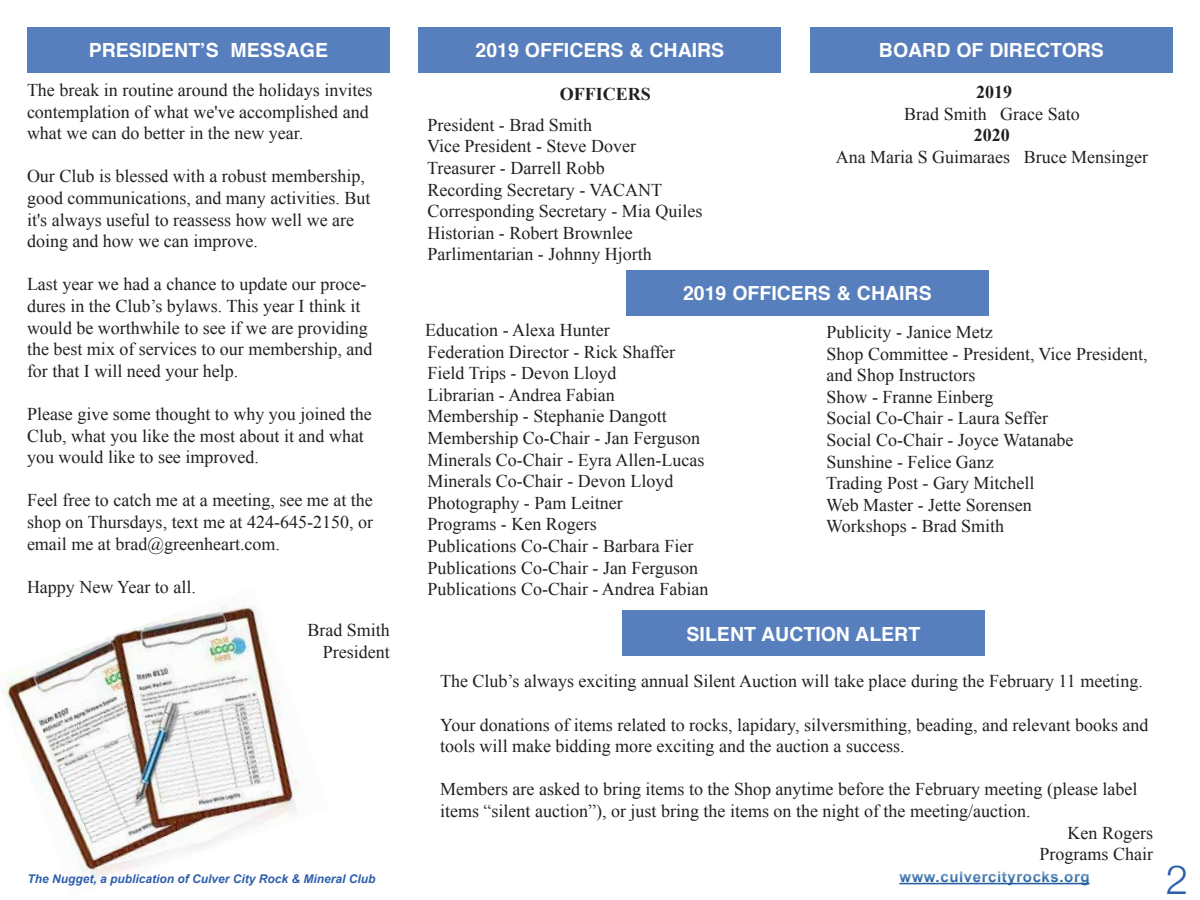
<style>
.page{position:relative;width:1200px;height:900px;background:#fff}
.page>*{position:absolute;margin:0;border:0;box-sizing:border-box;transform-origin:0 0}
.t1{font:300 40.5px "Helvetica Neue";color:#2e5fac}
.t2{font:700 19.5px "Helvetica";color:#fff}
.t3{font:18px/21.6px "Times New Roman";color:#231f20}
.t4{font:700 18px "Times New Roman";color:#231f20}
.t5{font:700 15px "Arial";letter-spacing:.04em;color:#215e9e}
.t6{font:italic 700 12px "Arial";color:#2e5fac}
</style>
<div class="page">
<img style="left:0;top:605px;width:299px;height:275px">
<div style="left:27px;top:27px;width:363px;height:45px;background:#587fbd"></div>
<hr style="left:899px;top:883px;width:191px;height:1px;background:#215e9e">
<div style="left:418px;top:27px;width:363px;height:45px;background:#587fbd"></div>
<div style="left:626px;top:270px;width:363px;height:45px;background:#587fbd"></div>
<div style="left:810px;top:27px;width:363px;height:45px;background:#587fbd"></div>
<div style="left:622px;top:611px;width:363px;height:45px;background:#587fbd"></div>
<p class="t2" style="left:89px;top:34px;width:241px">PRESIDENT’S MESSAGE</p>
<p class="t3" style="left:27px;top:79px;width:347px">The break in routine around the holidays invites contemplation of what we've accomplished and what we can do better in the new year.</p>
<p class="t3" style="left:27px;top:165px;width:345px">Our Club is blessed with a robust membership, good communications, and many activities. But it's always useful to reassess how well we are doing and how we can improve.</p>
<p class="t3" style="left:27px;top:273px;width:347px">Last year we had a chance to update our proce&shy;dures in the Club’s bylaws. This year I think it would be worthwhile to see if we are providing the best mix of services to our membership, and for that I will need your help.</p>
<p class="t3" style="left:27px;top:403px;width:346px">Please give some thought to why you joined the<br>Club, what you like the most about it and what you would like to see improved.</p>
<p class="t3" style="left:27px;top:489px;width:348px;text-align:justify">Feel free to catch me at a meeting, see me at the shop on Thursdays, text me at 424-645-2150, or email me at brad@greenheart.com.</p>
<p class="t3" style="left:27px;top:576px;width:170px">Happy New Year to all.</p>
<p class="t3" style="left:307px;top:619px;width:84px;text-align:right">Brad Smith<br>President</p>
<p class="t2" style="left:476px;top:34px;width:250px">2019 OFFICERS &amp; CHAIRS</p>
<p class="t4" style="left:560px;top:82px;width:93px">OFFICERS</p>
<p class="t3" style="left:427px;top:114px;width:277px">President - Brad Smith<br>Vice President - Steve Dover<br>Treasurer - Darrell Robb<br>Recording Secretary - VACANT<br>Corresponding Secretary - Mia Quiles<br>Historian - Robert Brownlee<br>Parlimentarian - Johnny Hjorth</p>
<p class="t2" style="left:879px;top:34px;width:227px">BOARD OF DIRECTORS</p>
<p class="t4" style="left:976px;top:80px;width:37px">2019</p>
<p class="t3" style="left:904px;top:103px;width:177px">Brad Smith Grace Sato</p>
<p class="t4" style="left:974px;top:123px;width:37px">2020</p>
<p class="t3" style="left:836px;top:146px;width:314px">Ana Maria S Guimaraes Bruce Mensinger</p>
<p class="t2" style="left:683px;top:277px;width:250px">2019 OFFICERS &amp; CHAIRS</p>
<p class="t3" style="left:425px;top:319px;width:285px">Education - Alexa Hunter<br>Federation Director - Rick Shaffer<br>Field Trips - Devon Lloyd<br>Librarian - Andrea Fabian<br>Membership - Stephanie Dangott<br>Membership Co-Chair - Jan Ferguson<br>Minerals Co-Chair - Eyra Allen-Lucas<br>Minerals Co-Chair - Devon Lloyd<br>Photography - Pam Leitner<br>Programs - Ken Rogers<br>Publications Co-Chair - Barbara Fier<br>Publications Co-Chair - Jan Ferguson<br>Publications Co-Chair - Andrea Fabian</p>
<p class="t3" style="left:826px;top:321px;width:323px">Publicity - Janice Metz<br>Shop Committee - President, Vice President, and Shop Instructors<br>Show - Franne Einberg<br>Social Co-Chair - Laura Seffer<br>Social Co-Chair - Joyce Watanabe<br>Sunshine - Felice Ganz<br>Trading Post - Gary Mitchell<br>Web Master - Jette Sorensen<br>Workshops - Brad Smith</p>
<p class="t2" style="left:687px;top:618px;width:235px">SILENT AUCTION ALERT</p>
<p class="t3" style="left:440px;top:670px;width:704px">The Club’s always exciting annual Silent Auction will take place during the February 11 meeting.</p>
<p class="t3" style="left:440px;top:714px;width:710px">Your donations of items related to rocks, lapidary, silversmithing, beading, and relevant books and tools will make bidding more exciting and the auction a success.</p>
<p class="t3" style="left:440px;top:778px;width:699px">Members are asked to bring items to the Shop anytime before the February meeting (please label</p>
<p class="t3" style="left:440px;top:800px;width:592px">items “silent auction”), or just bring the items on the night of the meeting/auction.</p>
<p class="t3" style="left:1068px;top:822px;width:87px">Ken Rogers</p>
<p class="t3" style="left:1040px;top:843px;width:115px">Programs Chair</p>
<p class="t6" style="left:28px;top:871px;width:350px">The Nugget, a publication of Culver City Rock &amp; Mineral Club</p>
<p class="t5" style="left:899px;top:867px;width:192px">www.culvercityrocks.org</p>
<h1 class="t1" style="left:1166px;top:847px;width:24px">2</h1>
</div>
